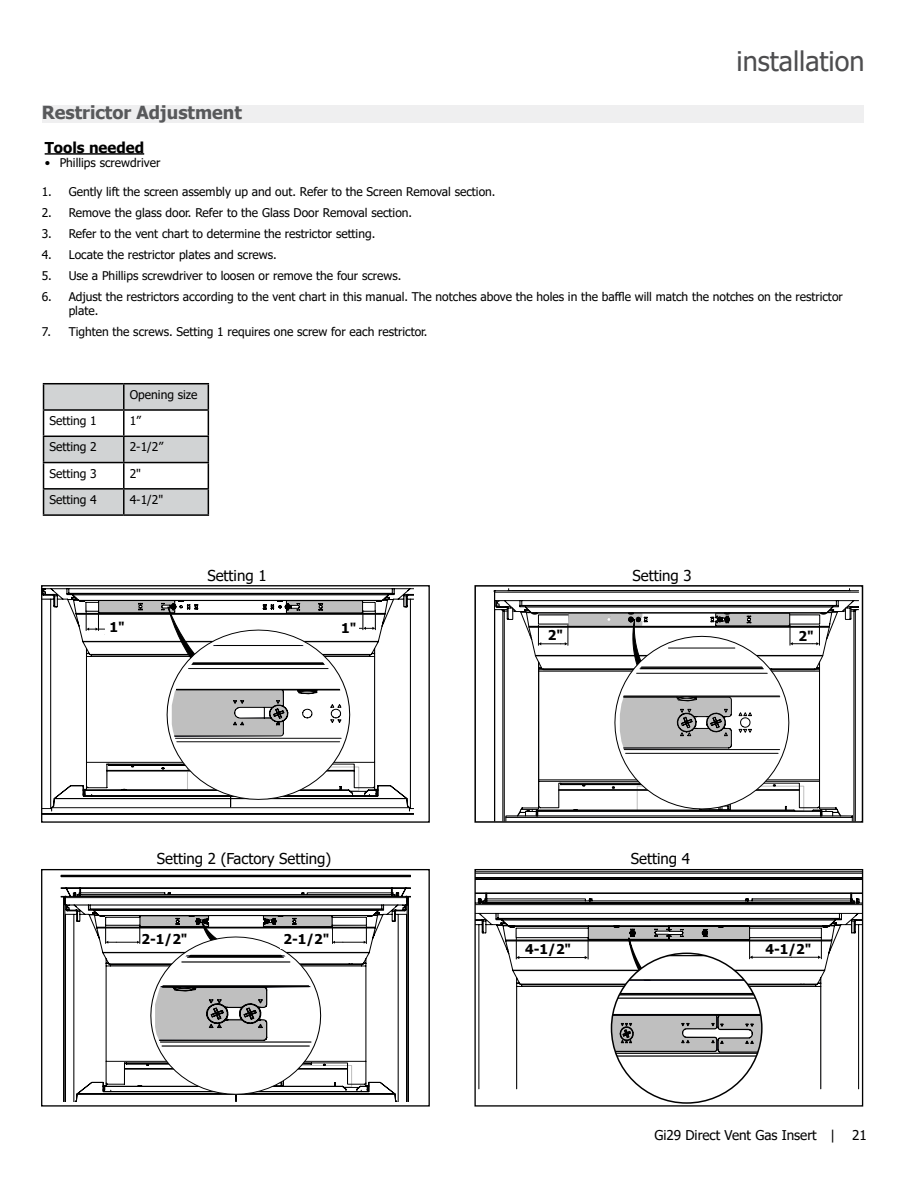
<style>
.page{position:relative;width:918px;height:1188px;background:#fff}
.page>*{position:absolute;margin:0;border:0;box-sizing:border-box;transform-origin:0 0}
.t1{font:27px "Tahoma";color:#4d4d4f}
.t2{font:19.65px "Helvetica";color:#000;scale:1.08 1}
.t3{font:700 18px "Tahoma";color:#58595b}
.t4{font:15px "Tahoma";color:#000}
.t5{font:700 15px "Tahoma";color:#000}
.t6{font:700 13.5px "Tahoma";color:#000}
.t7{font:13.5px "Tahoma";color:#000}
.t8{font:12px/14.4px "Tahoma";color:#000}
</style>
<div class="page">
<div style="left:42px;top:105px;width:822px;height:18px;background:#efeff0"></div>
<hr style="left:45px;top:153px;width:99px;height:2px;background:#000">
<hr style="left:43px;top:383px;width:81px;height:1px;background:#000">
<hr style="left:124px;top:383px;width:85px;height:1px;background:#000">
<svg style="left:43px;top:384px;width:166px;height:130px"></svg>
<hr style="left:43px;top:514px;width:81px;height:2px;background:#000">
<hr style="left:124px;top:514px;width:85px;height:2px;background:#000">
<svg style="left:43px;top:589px;width:371px;height:222px"></svg>
<div style="left:41px;top:585px;width:389px;height:238px;border:1px solid #000"></div>
<svg style="left:61px;top:875px;width:350px;height:227px"></svg>
<svg style="left:98px;top:916px;width:276px;height:180px"></svg>
<div style="left:41px;top:869px;width:389px;height:238px;border:1px solid #000"></div>
<svg style="left:494px;top:588px;width:365px;height:232px"></svg>
<div style="left:474px;top:585px;width:389px;height:238px;border:2px solid #000"></div>
<svg style="left:476px;top:871px;width:385px;height:7px"></svg>
<svg style="left:475px;top:878px;width:388px;height:225px"></svg>
<div style="left:105px;top:617px;width:24px;height:21px;background:#fff"></div>
<div style="left:141px;top:930px;width:47px;height:18px;background:#fff"></div>
<div style="left:339px;top:617px;width:20px;height:21px;background:#fff"></div>
<div style="left:281px;top:930px;width:51px;height:18px;background:#fff"></div>
<div style="left:546px;top:629px;width:19px;height:11px;background:#fff"></div>
<div style="left:798px;top:629px;width:17px;height:14px;background:#fff"></div>
<div style="left:525px;top:942px;width:47px;height:13px;background:#fff"></div>
<div style="left:765px;top:942px;width:47px;height:13px;background:#fff"></div>
<h1 class="t1" style="left:737px;top:43px;width:130px">installation</h1>
<h3 class="t3" style="left:42px;top:100px;width:202px">Restrictor Adjustment</h3>
<p class="t5" style="left:45px;top:137px;width:101px">Tools needed</p>
<p class="t8" style="left:45px;top:156px;width:117px">• Phillips screwdriver</p>
<p class="t8" style="left:42px;top:185px;width:455px">1. Gently lift the screen assembly up and out. Refer to the Screen Removal section.</p>
<p class="t8" style="left:42px;top:206px;width:372px">2. Remove the glass door. Refer to the Glass Door Removal section.</p>
<p class="t8" style="left:42px;top:227px;width:335px">3. Refer to the vent chart to determine the restrictor setting.</p>
<p class="t8" style="left:42px;top:248px;width:237px">4. Locate the restrictor plates and screws.</p>
<p class="t8" style="left:42px;top:269px;width:361px">5. Use a Phillips screwdriver to loosen or remove the four screws.</p>
<p class="t8" style="left:69px;top:290px;width:776px;text-indent:-27px">6. Adjust the restrictors according to the vent chart in this manual. The notches above the holes in the baffle will match the notches on the restrictor plate.</p>
<p class="t8" style="left:42px;top:325px;width:387px">7. Tighten the screws. Setting 1 requires one screw for each restrictor.</p>
<p class="t8" style="left:130px;top:388px;width:69px">Opening size</p>
<p class="t8" style="left:50px;top:414px;width:49px">Setting 1</p>
<p class="t8" style="left:130px;top:414px;width:13px">1”</p>
<p class="t8" style="left:50px;top:441px;width:49px">Setting 2</p>
<p class="t8" style="left:130px;top:441px;width:35px">2-1/2”</p>
<p class="t8" style="left:50px;top:467px;width:49px">Setting 3</p>
<p class="t8" style="left:130px;top:467px;width:13px">2"</p>
<p class="t8" style="left:50px;top:493px;width:49px">Setting 4</p>
<p class="t8" style="left:130px;top:493px;width:35px">4-1/2"</p>
<p class="t4" style="left:207px;top:566px;width:61px">Setting 1</p>
<h2 class="t2" style="left:105px;top:617px;width:15px">A</h2>
<h2 class="t2" style="left:343px;top:617px;width:15px">A</h2>
<p class="t6" style="left:110px;top:618px;width:17px">1"</p>
<p class="t6" style="left:341px;top:618px;width:17px">1"</p>
<p class="t4" style="left:157px;top:849px;width:176px">Setting 2 (Factory Setting)</p>
<p class="t6" style="left:142px;top:930px;width:48px">2-1/2"</p>
<p class="t6" style="left:283px;top:930px;width:48px">2-1/2"</p>
<p class="t4" style="left:633px;top:566px;width:61px">Setting 3</p>
<p class="t6" style="left:548px;top:625px;width:17px">2"</p>
<p class="t6" style="left:799px;top:626px;width:17px">2"</p>
<p class="t4" style="left:631px;top:849px;width:61px">Setting 4</p>
<p class="t6" style="left:525px;top:939px;width:48px">4-1/2"</p>
<p class="t6" style="left:766px;top:939px;width:48px">4-1/2"</p>
<p class="t7" style="left:654px;top:1126px;width:182px">Gi29 Direct Vent Gas Insert |</p>
<p class="t7" style="left:852px;top:1126px;width:16px">21</p>
</div>
